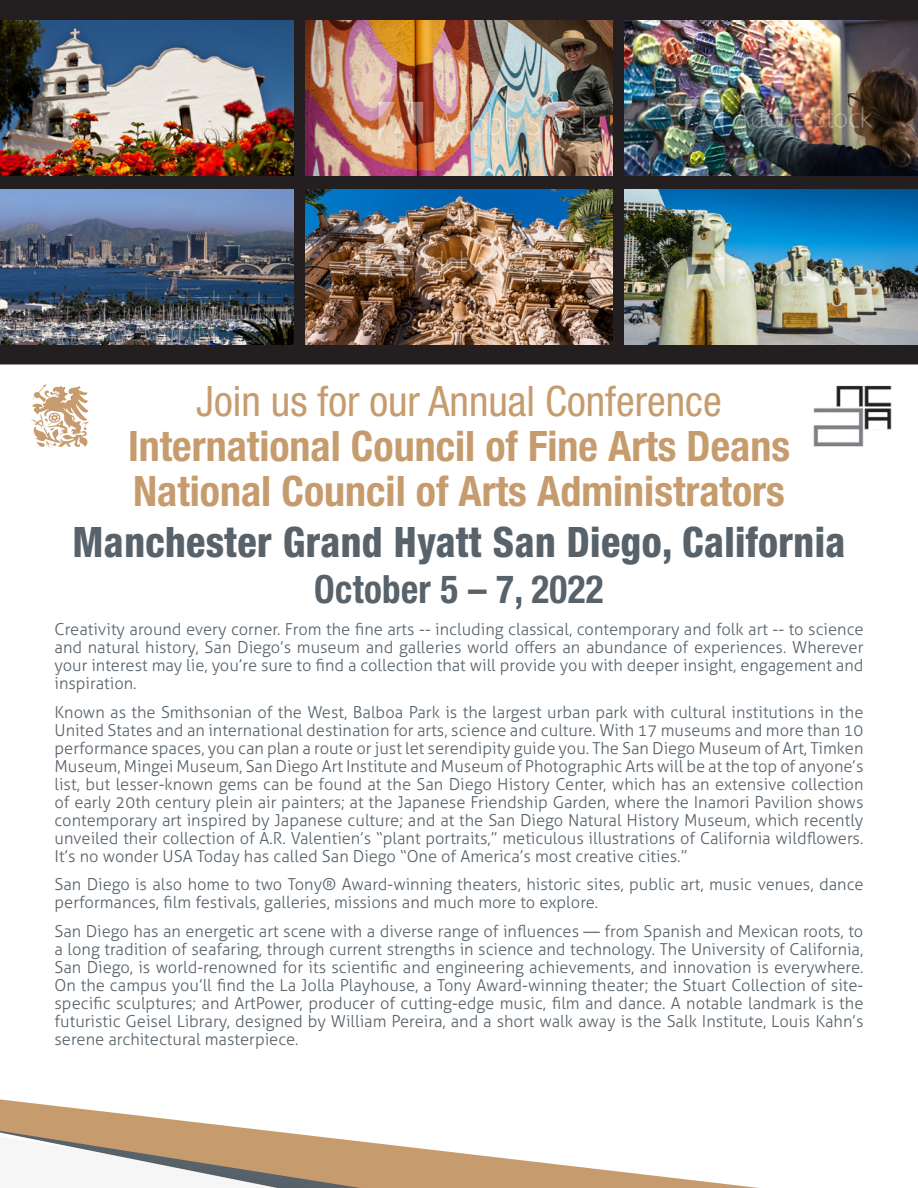
<style>
.page{position:relative;width:918px;height:1188px;background:#fff}
.page>*{position:absolute;margin:0;border:0;box-sizing:border-box;transform-origin:0 0}
.t1{font:800 condensed 42px/51px "Helvetica Neue";letter-spacing:.01em;color:#57626a;text-align:center;scale:.95 1}
.t2{font:700 condensed 42px "Helvetica Neue";color:#c69c6e}
.t3{font:condensed 42px "Helvetica Neue";color:#c69c6e}
.t4{font:700 condensed 39px "Helvetica Neue";letter-spacing:.01em;color:#57626a;scale:.95 1}
.t5{font:300 16.5px/18px "Aller";color:#57626a;text-align:justify}
.s1{font-weight:700;color:#c69c6e}
</style>
<div class="page">
<svg style="left:0;top:1099px;width:759px;height:89px"></svg>
<svg style="left:0;top:1123px;width:684px;height:65px;fill:#c69c6e"></svg>
<div style="left:0;top:0;width:918px;height:364px;background:#231f20"></div>
<svg style="left:30px;top:384px;width:59px;height:64px"></svg>
<img style="left:0;top:21px;width:293px;height:155px">
<img style="left:305px;top:21px;width:307px;height:155px">
<img style="left:625px;top:21px;width:293px;height:155px">
<img style="left:0;top:189px;width:293px;height:155px">
<img style="left:305px;top:189px;width:307px;height:155px">
<img style="left:625px;top:189px;width:293px;height:155px">
<img style="left:813px;top:386px;width:79px;height:61px">
<p class="t3" style="left:196px;top:376px;width:527px">Join us for our Annual Conference</p>
<p class="t2" style="left:128px;top:420px;width:663px">International Council of Fine Arts Deans</p>
<p class="t1" style="left:73px;top:464px;width:815px"><span class="s1">National Council of Arts Administrators<br></span>Manchester Grand Hyatt San Diego, California</p>
<p class="t4" style="left:314px;top:566px;width:306px">October 5 – 7, 2022</p>
<p class="t5" style="left:55px;top:620px;width:810px">Creativity around every corner. From the fine arts -- including classical, contemporary and folk art -- to science and natural history, San Diego’s museum and galleries world offers an abundance of experiences. Wherever your interest may lie, you’re sure to find a collection that will provide you with deeper insight, engagement and inspiration.</p>
<p class="t5" style="left:55px;top:703px;width:810px">Known as the Smithsonian of the West, Balboa Park is the largest urban park with cultural institutions in the United States and an international destination for arts, science and culture. With 17 museums and more than 10 performance spaces, you can plan a route or just let serendipity guide you. The San Diego Museum of Art, Timken Museum, Mingei Museum, San Diego Art Institute and Museum of Photographic Arts will be at the top of anyone’s list, but lesser-known gems can be found at the San Diego History Center, which has an extensive collection of early 20th century plein air painters; at the Japanese Friendship Garden, where the Inamori Pavilion shows contemporary art inspired by Japanese culture; and at the San Diego Natural History Museum, which recently unveiled their collection of A.R. Valentien’s “plant portraits,” meticulous illustrations of California wildflowers.<br>It’s no wonder USA Today has called San Diego “One of America’s most creative cities.”</p>
<p class="t5" style="left:55px;top:876px;width:810px">San Diego is also home to two Tony® Award-winning theaters, historic sites, public art, music venues, dance performances, film festivals, galleries, missions and much more to explore.</p>
<p class="t5" style="left:55px;top:922px;width:810px">San Diego has an energetic art scene with a diverse range of influences — from Spanish and Mexican roots, to a long tradition of seafaring, through current strengths in science and technology. The University of California, San Diego, is world-renowned for its scientific and engineering achievements, and innovation is everywhere.<br>On the campus you’ll find the La Jolla Playhouse, a Tony Award-winning theater; the Stuart Collection of site&shy;specific sculptures; and ArtPower, producer of cutting-edge music, film and dance. A notable landmark is the futuristic Geisel Library, designed by William Pereira, and a short walk away is the Salk Institute, Louis Kahn’s serene architectural masterpiece.</p>
</div>
